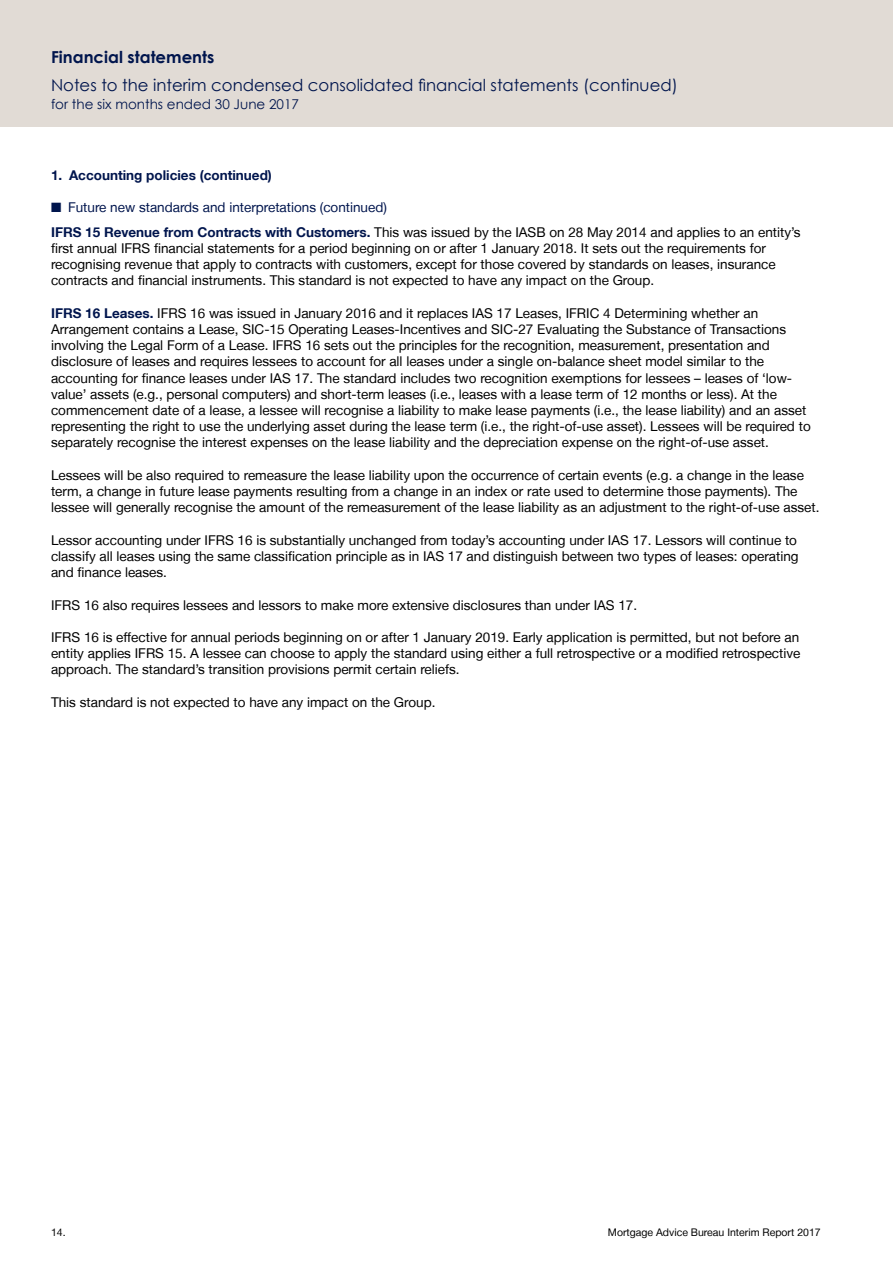
<style>
.page{position:relative;width:893px;height:1263px;background:#fff}
.page>*{position:absolute;margin:0;border:0;box-sizing:border-box;transform-origin:0 0}
.t1{font:16.5px "Century Gothic";color:#00154d}
.t2{font:700 16.5px "Century Gothic";color:#00154d}
.t3{font:13.5px/16.2px "Helvetica Neue LT";color:#000}
.t4{font:700 13.5px "Helvetica Neue LT";color:#00154d}
.t5{font:13.5px "Century Gothic";color:#00154d}
.t6{font:10.5px "Helvetica Neue LT";color:#000}
.s1{color:#00154d}
.s2{font-weight:700;color:#00154d}
</style>
<div class="page">
<div style="left:0;top:0;width:893px;height:127px;background:#e1dbd5"></div>
<p class="t2" style="left:51px;top:47px;width:165px">Financial statements</p>
<p class="t1" style="left:51px;top:75px;width:628px">Notes to the interim condensed consolidated financial statements (continued)</p>
<p class="t5" style="left:51px;top:96px;width:249px">for the six months ended 30 June 2017</p>
<p class="t4" style="left:51px;top:167px;width:222px">1. Accounting policies (continued)</p>
<p class="t3" style="left:51px;top:195px;width:751px;line-height:24.8px"><span class="s1">■ Future new standards and interpretations (continued)<br></span><span class="s2">IFRS 15 Revenue from Contracts with Customers.</span> This was issued by the IASB on 28 May 2014 and applies to an entity’s</p>
<p class="t3" style="left:51px;top:240px;width:726px">first annual IFRS financial statements for a period beginning on or after 1 January 2018. It sets out the requirements for recognising revenue that apply to contracts with customers, except for those covered by standards on leases, insurance contracts and financial instruments. This standard is not expected to have any impact on the Group.</p>
<p class="t3" style="left:51px;top:305px;width:761px"><span class="s2">IFRS 16 Leases.</span> IFRS 16 was issued in January 2016 and it replaces IAS 17 Leases, IFRIC 4 Determining whether an Arrangement contains a Lease, SIC-15 Operating Leases-Incentives and SIC-27 Evaluating the Substance of Transactions involving the Legal Form of a Lease. IFRS 16 sets out the principles for the recognition, measurement, presentation and disclosure of leases and requires lessees to account for all leases under a single on-balance sheet model similar to the accounting for finance leases under IAS 17. The standard includes two recognition exemptions for lessees – leases of ‘low&shy;value’ assets (e.g., personal computers) and short-term leases (i.e., leases with a lease term of 12 months or less). At the commencement date of a lease, a lessee will recognise a liability to make lease payments (i.e., the lease liability) and an asset representing the right to use the underlying asset during the lease term (i.e., the right-of-use asset). Lessees will be required to separately recognise the interest expenses on the lease liability and the depreciation expense on the right-of-use asset.</p>
<p class="t3" style="left:51px;top:467px;width:770px">Lessees will be also required to remeasure the lease liability upon the occurrence of certain events (e.g. a change in the lease term, a change in future lease payments resulting from a change in an index or rate used to determine those payments). The lessee will generally recognise the amount of the remeasurement of the lease liability as an adjustment to the right-of-use asset.</p>
<p class="t3" style="left:51px;top:532px;width:749px">Lessor accounting under IFRS 16 is substantially unchanged from today’s accounting under IAS 17. Lessors will continue to classify all leases using the same classification principle as in IAS 17 and distinguish between two types of leases: operating and finance leases.</p>
<p class="t3" style="left:51px;top:596px;width:588px">IFRS 16 also requires lessees and lessors to make more extensive disclosures than under IAS 17.</p>
<p class="t3" style="left:51px;top:629px;width:751px;text-align:justify">IFRS 16 is effective for annual periods beginning on or after 1 January 2019. Early application is permitted, but not before an entity applies IFRS 15. A lessee can choose to apply the standard using either a full retrospective or a modified retrospective approach. The standard’s transition provisions permit certain reliefs.</p>
<p class="t3" style="left:51px;top:694px;width:386px">This standard is not expected to have any impact on the Group.</p>
<p class="t6" style="left:51px;top:1226px;width:16px">14.</p>
<p class="t6" style="left:608px;top:1226px;width:214px">Mortgage Advice Bureau Interim Report 2017</p>
</div>
